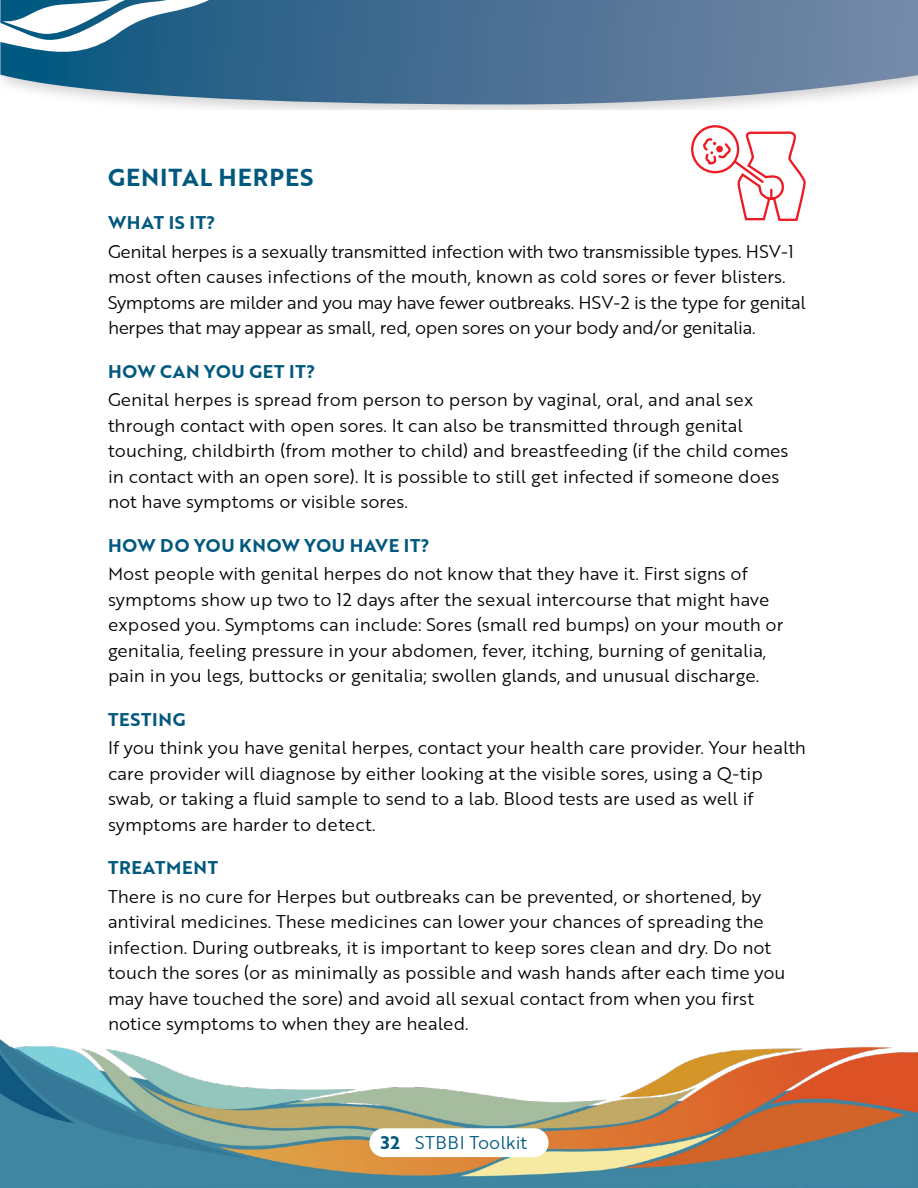
<style>
.page{position:relative;width:918px;height:1188px;background:#fff}
.page>*{position:absolute;margin:0;border:0;box-sizing:border-box;transform-origin:0 0}
.t1{font:24px "Brother 1816 Bold";letter-spacing:.04em;color:#00587f}
.t2{font:18px/25.5px "Brother 1816 Book";color:#000}
.t3{font:18px/25.5px "Brother 1816 Book";letter-spacing:-.02em;color:#000}
.t4{font:18px "Brother 1816 Bold";letter-spacing:.04em;color:#00587f}
.t5{font:18px "Brother 1816 Book";color:#00587f}
.s1{font-family:"Brother 1816 Bold"}
</style>
<div class="page">
<img style="left:1px;top:1040px;width:917px;height:148px">
<div style="left:369px;top:1128px;width:180px;height:29px;background:#fff;border-radius:14px"></div>
<svg style="left:0;top:0;width:918px;height:104px;background:#5e7f9e"></svg>
<svg style="left:0;top:0;width:293px;height:70px"></svg>
<div style="left:691px;top:125px;width:48px;height:48px;border:2px solid #ed1c24;border-radius:50%"></div>
<svg style="left:700px;top:132px;width:106px;height:89px"></svg>
<div style="left:716px;top:146px;width:7px;height:6px;background:#ed1c24;border-radius:50%"></div>
<h1 class="t1" style="left:108px;top:162px;width:207px">GENITAL HERPES</h1>
<p class="t4" style="left:108px;top:211px;width:109px">WHAT IS IT?</p>
<p class="t3" style="left:108px;top:238px;width:700px">Genital herpes is a sexually transmitted infection with two transmissible types. HSV-1 most often causes infections of the mouth, known as cold sores or fever blisters.<br>Symptoms are milder and you may have fewer outbreaks. HSV-2 is the type for genital herpes that may appear as small, red, open sores on your body and/or genitalia.</p>
<p class="t4" style="left:108px;top:360px;width:209px">HOW CAN YOU GET IT?</p>
<p class="t2" style="left:108px;top:387px;width:682px">Genital herpes is spread from person to person by vaginal, oral, and anal sex through contact with open sores. It can also be transmitted through genital touching, childbirth (from mother to child) and breastfeeding (if the child comes in contact with an open sore). It is possible to still get infected if someone does not have symptoms or visible sores.</p>
<p class="t4" style="left:108px;top:534px;width:323px">HOW DO YOU KNOW YOU HAVE IT?</p>
<p class="t2" style="left:108px;top:561px;width:677px">Most people with genital herpes do not know that they have it. First signs of symptoms show up two to 12 days after the sexual intercourse that might have exposed you. Symptoms can include: Sores (small red bumps) on your mouth or genitalia, feeling pressure in your abdomen, fever, itching, burning of genitalia, pain in you legs, buttocks or genitalia; swollen glands, and unusual discharge.</p>
<p class="t4" style="left:108px;top:708px;width:79px">TESTING</p>
<p class="t2" style="left:108px;top:735px;width:700px">If you think you have genital herpes, contact your health care provider. Your health care provider will diagnose by either looking at the visible sores, using a Q-tip swab, or taking a fluid sample to send to a lab. Blood tests are used as well if symptoms are harder to detect.</p>
<p class="t4" style="left:108px;top:857px;width:112px">TREATMENT</p>
<p class="t2" style="left:108px;top:883px;width:679px">There is no cure for Herpes but outbreaks can be prevented, or shortened, by antiviral medicines. These medicines can lower your chances of spreading the infection. During outbreaks, it is important to keep sores clean and dry. Do not touch the sores (or as minimally as possible and wash hands after each time you may have touched the sore) and avoid all sexual contact from when you first notice symptoms to when they are healed.</p>
<p class="t5" style="left:381px;top:1131px;width:148px"><span class="s1">32</span> STBBI Toolkit</p>
</div>
